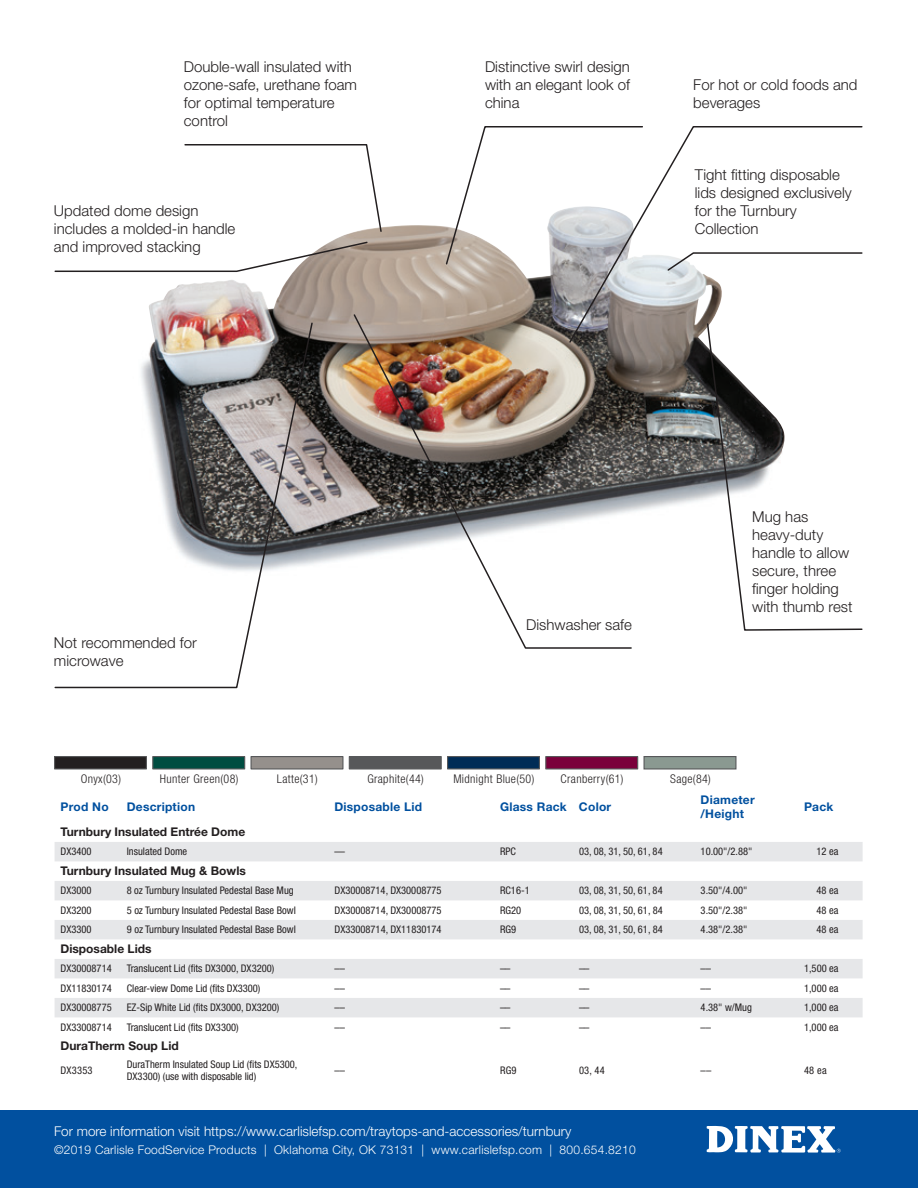
<style>
.page{position:relative;width:918px;height:1188px;background:#fff}
.page>*{position:absolute;margin:0;border:0;box-sizing:border-box;transform-origin:0 0}
.t1{font:300 15px/18px "Helvetica Neue LT Std";color:#231f20}
.t2{font:300 13.5px "Helvetica Neue LT Std";color:#fff}
.t3{font:300 12px "Helvetica Neue LT Std";letter-spacing:.02em;color:#fff}
.t4{font:700 12px "Helvetica Neue LT Std";color:#231f20}
.t5{font:300 condensed 12px "Helvetica Neue LT Std";letter-spacing:.03em;color:#231f20}
.t6{font:700 12px/13.5px "Helvetica Neue LT Std";letter-spacing:.02em;color:#01509f}
.t7{font:condensed 10.5px/12px "Helvetica Neue LT Std";color:#231f20}
</style>
<div class="page">
<div style="left:0;top:1110px;width:918px;height:78px;background:#01509f"></div>
<img style="left:149px;top:225px;width:557px;height:339px">
<svg style="left:55px;top:842px;width:808px;height:175px;fill:#e6e7e9"></svg>
<div style="left:55px;top:757px;width:91px;height:12px;background:#231f20"></div>
<div style="left:54px;top:756px;width:93px;height:14px;border:1px solid #57585a"></div>
<div style="left:152px;top:756px;width:93px;height:14px;background:#004d41;border:1px solid #57585a"></div>
<div style="left:250px;top:756px;width:94px;height:14px;background:#95908c;border:1px solid #57585a"></div>
<div style="left:349px;top:756px;width:93px;height:14px;background:#57585a;border:1px solid #57585a"></div>
<div style="left:447px;top:756px;width:93px;height:14px;background:#002c56;border:1px solid #57585a"></div>
<div style="left:545px;top:756px;width:93px;height:14px;background:#7a003b;border:1px solid #57585a"></div>
<div style="left:644px;top:756px;width:92px;height:14px;background:#8a9991;border:1px solid #57585a"></div>
<svg style="left:184px;top:144px;width:199px;height:89px"></svg>
<svg style="left:54px;top:241px;width:315px;height:32px"></svg>
<svg style="left:54px;top:321px;width:260px;height:368px"></svg>
<svg style="left:445px;top:126px;width:123px;height:140px"></svg>
<svg style="left:568px;top:126px;width:295px;height:218px"></svg>
<svg style="left:666px;top:252px;width:197px;height:20px"></svg>
<svg style="left:706px;top:322px;width:157px;height:309px"></svg>
<img style="left:352px;top:313px;width:281px;height:336px">
<svg style="left:706px;top:1126px;width:135px;height:27px"></svg>
<h1 class="t1" style="left:184px;top:57px;width:175px">Double-wall insulated with ozone-safe, urethane foam for optimal temperature control</h1>
<h1 class="t1" style="left:54px;top:201px;width:183px">Updated dome design includes a molded-in handle and improved stacking</h1>
<h1 class="t1" style="left:54px;top:633px;width:144px">Not recommended for microwave</h1>
<h1 class="t1" style="left:485px;top:57px;width:147px;text-align:justify">Distinctive swirl design with an elegant look of china</h1>
<h1 class="t1" style="left:693px;top:75px;width:166px">For hot or cold foods and beverages</h1>
<h1 class="t1" style="left:695px;top:165px;width:158px">Tight fitting disposable lids designed exclusively for the Turnbury<br>Collection</h1>
<h1 class="t1" style="left:526px;top:615px;width:107px">Dishwasher safe</h1>
<h1 class="t1" style="left:752px;top:507px;width:102px">Mug has heavy‑duty handle to allow secure, three finger holding with thumb rest</h1>
<p class="t5" style="left:81px;top:771px;width:42px">Onyx(03)</p>
<p class="t5" style="left:160px;top:771px;width:80px">Hunter Green(08)</p>
<p class="t5" style="left:277px;top:771px;width:42px">Latte(31)</p>
<p class="t5" style="left:367px;top:771px;width:58px">Graphite(44)</p>
<p class="t5" style="left:453px;top:771px;width:82px">Midnight Blue(50)</p>
<p class="t5" style="left:561px;top:771px;width:64px">Cranberry(61)</p>
<p class="t5" style="left:670px;top:771px;width:42px">Sage(84)</p>
<p class="t6" style="left:61px;top:800px;width:50px">Prod No</p>
<p class="t6" style="left:127px;top:800px;width:70px">Description</p>
<p class="t6" style="left:334px;top:800px;width:89px">Disposable Lid</p>
<p class="t6" style="left:500px;top:800px;width:113px">Glass Rack Color</p>
<p class="t6" style="left:701px;top:793px;width:56px">Diameter /Height</p>
<p class="t6" style="left:804px;top:800px;width:31px">Pack</p>
<p class="t4" style="left:61px;top:824px;width:186px">Turnbury Insulated Entrée Dome</p>
<p class="t7" style="left:61px;top:846px;width:33px">DX3400</p>
<p class="t7" style="left:127px;top:846px;width:62px">Insulated Dome</p>
<p class="t7" style="left:334px;top:846px;width:12px">—</p>
<p class="t7" style="left:500px;top:846px;width:17px">RPC</p>
<p class="t7" style="left:579px;top:846px;width:85px">03, 08, 31, 50, 61, 84</p>
<p class="t7" style="left:701px;top:846px;width:53px">10.00"/2.88"</p>
<p class="t7" style="left:816px;top:846px;width:23px">12 ea</p>
<p class="t4" style="left:61px;top:863px;width:187px">Turnbury Insulated Mug &amp; Bowls</p>
<p class="t7" style="left:61px;top:885px;width:33px">DX3000</p>
<p class="t7" style="left:127px;top:885px;width:169px">8 oz Turnbury Insulated Pedestal Base Mug</p>
<p class="t7" style="left:334px;top:885px;width:109px">DX30008714, DX30008775</p>
<p class="t7" style="left:500px;top:885px;width:31px">RC16-1</p>
<p class="t7" style="left:579px;top:885px;width:85px">03, 08, 31, 50, 61, 84</p>
<p class="t7" style="left:701px;top:885px;width:48px">3.50"/4.00"</p>
<p class="t7" style="left:816px;top:885px;width:23px">48 ea</p>
<p class="t7" style="left:61px;top:904px;width:33px">DX3200</p>
<p class="t7" style="left:127px;top:904px;width:171px">5 oz Turnbury Insulated Pedestal Base Bowl</p>
<p class="t7" style="left:335px;top:904px;width:109px">DX30008714, DX30008775</p>
<p class="t7" style="left:500px;top:904px;width:23px">RG20</p>
<p class="t7" style="left:579px;top:904px;width:85px">03, 08, 31, 50, 61, 84</p>
<p class="t7" style="left:701px;top:904px;width:48px">3.50"/2.38"</p>
<p class="t7" style="left:817px;top:904px;width:23px">48 ea</p>
<p class="t7" style="left:61px;top:924px;width:33px">DX3300</p>
<p class="t7" style="left:127px;top:924px;width:171px">9 oz Turnbury Insulated Pedestal Base Bowl</p>
<p class="t7" style="left:335px;top:924px;width:109px">DX33008714, DX11830174</p>
<p class="t7" style="left:500px;top:924px;width:18px">RG9</p>
<p class="t7" style="left:579px;top:924px;width:85px">03, 08, 31, 50, 61, 84</p>
<p class="t7" style="left:701px;top:924px;width:48px">4.38"/2.38"</p>
<p class="t7" style="left:817px;top:924px;width:23px">48 ea</p>
<p class="t4" style="left:61px;top:941px;width:93px">Disposable Lids</p>
<p class="t7" style="left:61px;top:963px;width:53px">DX30008714</p>
<p class="t7" style="left:127px;top:963px;width:149px">Translucent Lid (fits DX3000, DX3200)</p>
<p class="t7" style="left:334px;top:963px;width:12px">––</p>
<p class="t7" style="left:500px;top:963px;width:12px">––</p>
<p class="t7" style="left:579px;top:963px;width:12px">––</p>
<p class="t7" style="left:701px;top:963px;width:12px">––</p>
<p class="t7" style="left:804px;top:963px;width:36px">1,500 ea</p>
<p class="t7" style="left:61px;top:982px;width:53px">DX11830174</p>
<p class="t7" style="left:127px;top:982px;width:135px">Clear-view Dome Lid (fits DX3300)</p>
<p class="t7" style="left:334px;top:982px;width:12px">––</p>
<p class="t7" style="left:500px;top:982px;width:12px">––</p>
<p class="t7" style="left:579px;top:982px;width:12px">––</p>
<p class="t7" style="left:701px;top:982px;width:12px">––</p>
<p class="t7" style="left:804px;top:982px;width:36px">1,000 ea</p>
<p class="t7" style="left:61px;top:1002px;width:53px">DX30008775</p>
<p class="t7" style="left:127px;top:1002px;width:154px">EZ-Sip White Lid (fits DX3000, DX3200)</p>
<p class="t7" style="left:334px;top:1002px;width:12px">––</p>
<p class="t7" style="left:500px;top:1002px;width:12px">––</p>
<p class="t7" style="left:579px;top:1002px;width:12px">––</p>
<p class="t7" style="left:701px;top:1002px;width:53px">4.38" w/Mug</p>
<p class="t7" style="left:804px;top:1002px;width:36px">1,000 ea</p>
<p class="t7" style="left:61px;top:1021px;width:53px">DX33008714</p>
<p class="t7" style="left:127px;top:1021px;width:113px">Translucent Lid (fits DX3300)</p>
<p class="t7" style="left:334px;top:1021px;width:12px">––</p>
<p class="t7" style="left:500px;top:1021px;width:12px">––</p>
<p class="t7" style="left:579px;top:1021px;width:12px">––</p>
<p class="t7" style="left:701px;top:1021px;width:12px">––</p>
<p class="t7" style="left:804px;top:1021px;width:36px">1,000 ea</p>
<p class="t4" style="left:61px;top:1038px;width:120px">DuraTherm Soup Lid</p>
<p class="t7" style="left:61px;top:1065px;width:34px">DX3353</p>
<p class="t7" style="left:127px;top:1059px;width:172px">DuraTherm Insulated Soup Lid (fits DX5300,<br>DX3300) (use with disposable lid)</p>
<p class="t7" style="left:334px;top:1065px;width:12px">––</p>
<p class="t7" style="left:500px;top:1065px;width:18px">RG9</p>
<p class="t7" style="left:579px;top:1065px;width:27px">03, 44</p>
<p class="t7" style="left:701px;top:1065px;width:12px">––</p>
<p class="t7" style="left:804px;top:1065px;width:24px">48 ea</p>
<p class="t2" style="left:54px;top:1123px;width:519px">For more information visit https://www.carlislefsp.com/traytops-and-accessories/turnbury</p>
<p class="t3" style="left:54px;top:1142px;width:583px">©2019 Carlisle FoodService Products | Oklahoma City, OK 73131 | www.carlislefsp.com | 800.654.8210</p>
</div>
